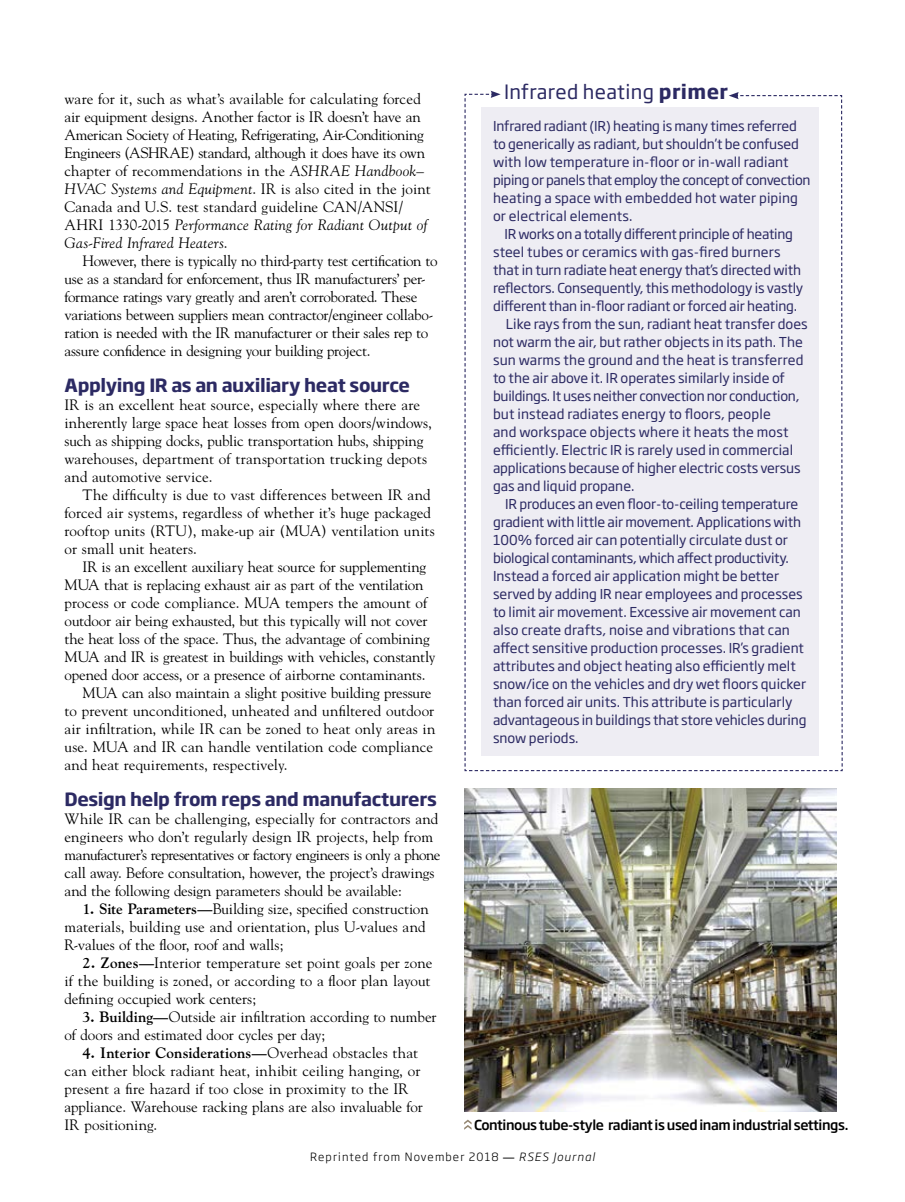
<style>
.page{position:relative;width:905px;height:1202px;background:#fff}
.page>*{position:absolute;margin:0;border:0;box-sizing:border-box;transform-origin:0 0}
.t1{font:19.5px "Soho Gothic Std";letter-spacing:.02em;color:#2c2a63}
.t2{font:700 18px "Soho Gothic Std";letter-spacing:-.02em;color:#2c2a63}
.t3{font:15px/18px "Goudy";letter-spacing:-.005em;color:#000}
.t4{font:13.5px/18px "Soho Gothic Std";letter-spacing:-.005em;color:#2c2a63}
.t5{font:500 13.5px "Soho Gothic Std";letter-spacing:-.03em;color:#000}
.t6{font:300 11.25px "Soho Gothic Std";letter-spacing:.1em;color:#000}
.s1{font-weight:700}
.s2{font-style:italic}
.s3{font-family:"Arial";font-weight:400}
</style>
<div class="page">
<svg style="left:464px;top:91px;width:379px;height:680px"></svg>
<div style="left:481px;top:108px;width:338px;height:648px;background:#eeedf3"></div>
<img style="left:464px;top:788px;width:372px;height:323px">
<svg style="left:464px;top:1119px;width:7px;height:10px"></svg>
<h1 class="t1" style="left:504px;top:79px;width:225px">Infrared heating <span class="s1">primer</span></h1>
<p class="t4" style="left:493px;top:117px;width:319px">Infrared radiant (IR) heating is many times referred to generically as radiant, but shouldn’t be confused with low temperature in-floor or in-wall radiant piping or panels that employ the concept of convection heating a space with embedded hot water piping or electrical elements.</p>
<p class="t4" style="left:504px;top:225px;width:290px">IR works on a totally different principle of heating</p>
<p class="t4" style="left:493px;top:243px;width:289px">steel tubes or ceramics with gas-fired burners</p>
<p class="t4" style="left:493px;top:261px;width:310px">that in turn radiate heat energy that’s directed with</p>
<p class="t4" style="left:493px;top:279px;width:312px">reflectors. Consequently, this methodology is vastly</p>
<p class="t4" style="left:493px;top:297px;width:306px">different than in-floor radiant or forced air heating.</p>
<p class="t4" style="left:506px;top:315px;width:303px">Like rays from the sun, radiant heat transfer does</p>
<p class="t4" style="left:493px;top:333px;width:311px">not warm the air, but rather objects in its path. The</p>
<p class="t4" style="left:493px;top:351px;width:312px">sun warms the ground and the heat is transferred</p>
<p class="t4" style="left:493px;top:369px;width:293px">to the air above it. IR operates similarly inside of</p>
<p class="t4" style="left:493px;top:387px;width:308px">buildings. It uses neither convection nor conduction,</p>
<p class="t4" style="left:493px;top:405px;width:279px">but instead radiates energy to floors, people</p>
<p class="t4" style="left:493px;top:423px;width:297px">and workspace objects where it heats the most</p>
<p class="t4" style="left:493px;top:441px;width:301px">efficiently. Electric IR is rarely used in commercial</p>
<p class="t4" style="left:493px;top:459px;width:309px">applications because of higher electric costs versus</p>
<p class="t4" style="left:493px;top:477px;width:143px">gas and liquid propane.</p>
<p class="t4" style="left:505px;top:495px;width:294px">IR produces an even floor-to-ceiling temperature</p>
<p class="t4" style="left:493px;top:513px;width:310px">gradient with little air movement. Applications with</p>
<p class="t4" style="left:493px;top:531px;width:296px">100% forced air can potentially circulate dust or</p>
<p class="t4" style="left:493px;top:549px;width:297px">biological contaminants, which affect productivity.</p>
<p class="t4" style="left:493px;top:567px;width:287px">Instead a forced air application might be better</p>
<p class="t4" style="left:493px;top:585px;width:311px">served by adding IR near employees and processes</p>
<p class="t4" style="left:493px;top:603px;width:309px">to limit air movement. Excessive air movement can</p>
<p class="t4" style="left:493px;top:621px;width:298px">also create drafts, noise and vibrations that can</p>
<p class="t4" style="left:493px;top:639px;width:312px">affect sensitive production processes. IR’s gradient</p>
<p class="t4" style="left:493px;top:657px;width:304px">attributes and object heating also efficiently melt</p>
<p class="t4" style="left:493px;top:675px;width:314px">snow/ice on the vehicles and dry wet floors quicker</p>
<p class="t4" style="left:493px;top:693px;width:301px">than forced air units. This attribute is particularly</p>
<p class="t4" style="left:493px;top:711px;width:315px">advantageous in buildings that store vehicles during</p>
<p class="t4" style="left:493px;top:729px;width:87px">snow periods.</p>
<p class="t3" style="left:64px;top:89px;width:368px">ware for it, such as what’s available for calculating forced air equipment designs. Another factor is IR doesn’t have an American Society of Heating, Refrigerating, Air-Conditioning Engineers (ASHRAE) standard, although it does have its own chapter of recommendations in the <span class="s2">ASHRAE Handbook– HVAC Systems and Equipment</span>. IR is also cited in the joint Canada and U.S. test standard guideline CAN/ANSI/ AHRI 1330-2015 <span class="s2">Performance Rating for Radiant Output of Gas-Fired Infrared Heaters</span>.</p>
<p class="t3" style="left:64px;top:251px;width:374px;text-indent:18px">However, there is typically no third-party test certification to use as a standard for enforcement, thus IR manufacturers’ per&shy;formance ratings vary greatly and aren’t corroborated. These variations between suppliers mean contractor/engineer collabo&shy;ration is needed with the IR manufacturer or their sales rep to assure confidence in designing your building project.</p>
<p class="t2" style="left:64px;top:373px;width:347px">Applying IR as an auxiliary heat source</p>
<p class="t3" style="left:64px;top:395px;width:369px">IR is an excellent heat source, especially where there are inherently large space heat losses from open doors/windows, such as shipping docks, public transportation hubs, shipping warehouses, department of transportation trucking depots and automotive service.</p>
<p class="t3" style="left:64px;top:485px;width:372px;text-indent:18px">The difficulty is due to vast differences between IR and forced air systems, regardless of whether it’s huge packaged rooftop units (RTU), make-up air (MUA) ventilation units or small unit heaters.</p>
<p class="t3" style="left:83px;top:557px;width:345px">IR is an excellent auxiliary heat source for supplementing</p>
<p class="t3" style="left:64px;top:575px;width:360px">MUA that is replacing exhaust air as part of the ventilation</p>
<p class="t3" style="left:64px;top:593px;width:364px">process or code compliance. MUA tempers the amount of</p>
<p class="t3" style="left:64px;top:611px;width:364px">outdoor air being exhausted, but this typically will not cover</p>
<p class="t3" style="left:64px;top:629px;width:366px">the heat loss of the space. Thus, the advantage of combining</p>
<p class="t3" style="left:64px;top:647px;width:372px">MUA and IR is greatest in buildings with vehicles, constantly</p>
<p class="t3" style="left:64px;top:665px;width:362px">opened door access, or a presence of airborne contaminants.</p>
<p class="t3" style="left:83px;top:683px;width:350px">MUA can also maintain a slight positive building pressure</p>
<p class="t3" style="left:64px;top:701px;width:371px">to prevent unconditioned, unheated and unfiltered outdoor</p>
<p class="t3" style="left:64px;top:719px;width:372px">air infiltration, while IR can be zoned to heat only areas in</p>
<p class="t3" style="left:64px;top:737px;width:370px">use. MUA and IR can handle ventilation code compliance</p>
<p class="t3" style="left:64px;top:755px;width:224px">and heat requirements, respectively.</p>
<p class="t2" style="left:64px;top:787px;width:374px">Design help from reps and manufacturers</p>
<p class="t3" style="left:64px;top:809px;width:377px">While IR can be challenging, especially for contractors and engineers who don’t regularly design IR projects, help from manufacturer’s representatives or factory engineers is only a phone call away. Before consultation, however, the project’s drawings and the following design parameters should be available:</p>
<p class="t3" style="left:64px;top:899px;width:365px;text-indent:18px"><span class="s1">1. Site Parameters—</span>Building size, specified construction materials, building use and orientation, plus U-values and<br>R-values of the floor, roof and walls;</p>
<p class="t3" style="left:64px;top:953px;width:369px;text-indent:18px"><span class="s1">2. Zones—</span>Interior temperature set point goals per zone if the building is zoned, or according to a floor plan layout defining occupied work centers;</p>
<p class="t3" style="left:64px;top:1007px;width:373px;text-indent:18px"><span class="s1">3. Building—</span>Outside air infiltration according to number of doors and estimated door cycles per day;</p>
<p class="t3" style="left:64px;top:1043px;width:360px;text-indent:18px"><span class="s1">4. Interior Considerations—</span>Overhead obstacles that can either block radiant heat, inhibit ceiling hanging, or present a fire hazard if too close in proximity to the IR appliance. Warehouse racking plans are also invaluable for IR positioning.</p>
<p class="t5" style="left:474px;top:1116px;width:376px">Continous tube-style radiant is used inam industrial settings.</p>
<p class="t6" style="left:310px;top:1150px;width:286px">Reprinted from November 2018 <span class="s3">—</span> <span class="s2">RSES Journal</span></p>
</div>
